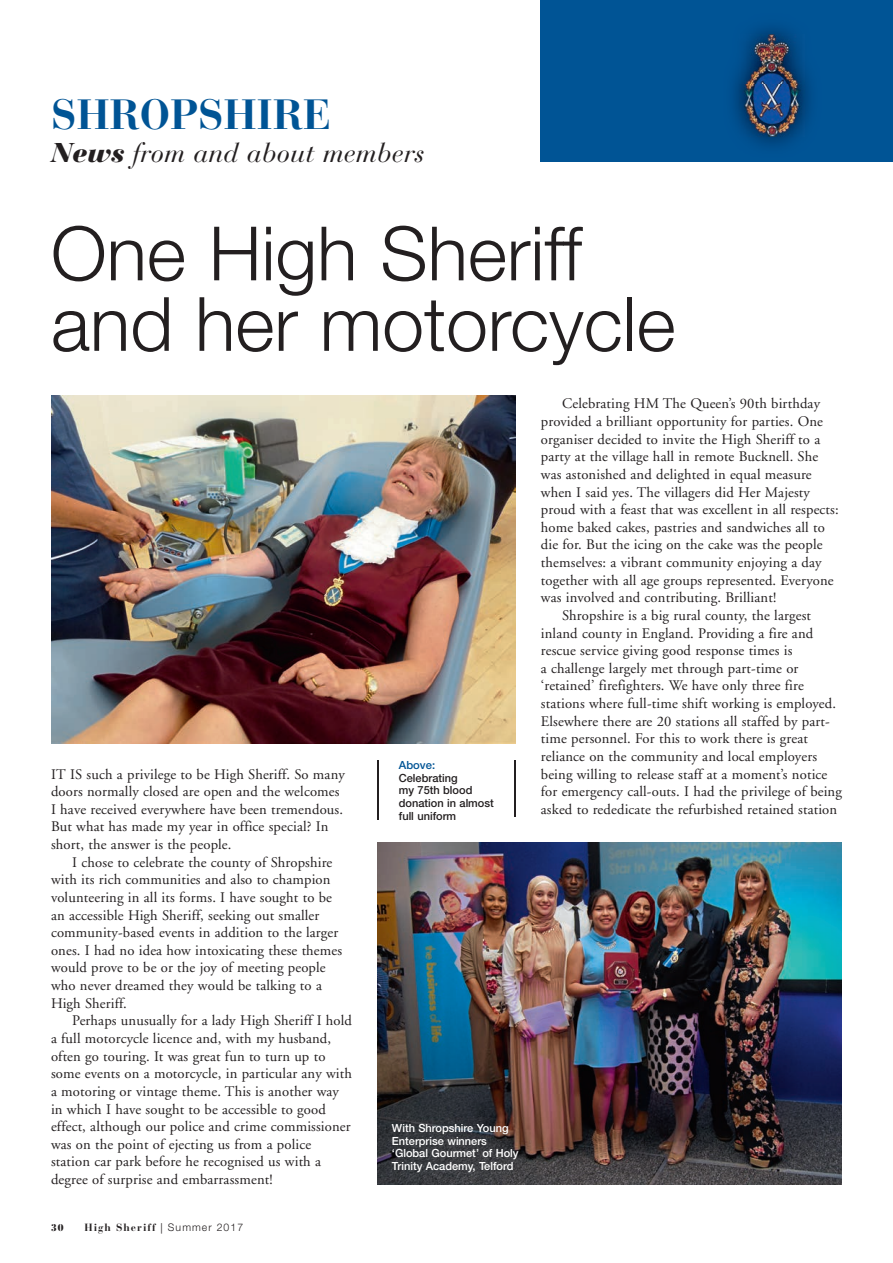
<style>
.page{position:relative;width:893px;height:1263px;background:#fff}
.page>*{position:absolute;margin:0;border:0;box-sizing:border-box;transform-origin:0 0}
.t1{font:300 75px/70.5px "Helvetica Neue";color:#231f20}
.t2{font:700 42px "Bauer Bodoni";color:#005495}
.t3{font:italic 27px "Bauer Bodoni";color:#231f20}
.t4{font:14.7px/17.5px "Adobe Garamond";letter-spacing:.01em;color:#231f20}
.t5{font:500 11.25px/12.8px "Helvetica Neue";color:#fff}
.t6{font:500 11.25px/12.8px "Helvetica Neue";color:#231f20}
.t7{font:500 11.25px "Helvetica Neue";color:#005495}
.t8{font:700 10.5px "Bauer Bodoni";letter-spacing:.1em;color:#231f20}
.t9{font:900 10.5px "Bauer Bodoni BT";color:#231f20}
.s1{font-weight:900}
.s2{font-weight:400}
.s3{font-family:"Helvetica Neue";font-weight:300}
</style>
<div class="page">
<div style="left:541px;top:0;width:352px;height:162px;background:#005495"></div>
<img style="left:733px;top:27px;width:78px;height:119px">
<img style="left:739px;top:34px;width:65px;height:102px">
<img style="left:378px;top:842px;width:464px;height:342px">
<img style="left:51px;top:395px;width:464px;height:349px">
<hr style="left:377px;top:760px;width:1px;height:60px;background:#231f20">
<hr style="left:514px;top:760px;width:1px;height:56px;background:#231f20">
<h2 class="t2" style="left:51px;top:89px;width:282px">SHRoPSHiRe</h2>
<h3 class="t3" style="left:51px;top:136px;width:375px"><span class="s1">News</span> from and about members</h3>
<h1 class="t1" style="left:51px;top:217px;width:626px">One High Sheriff and her motorcycle</h1>
<p class="t4" style="left:51px;top:765px;width:295px">IT IS such a privilege to be High Sheriff. So many doors normally closed are open and the welcomes I have received everywhere have been tremendous.<br>But what has made my year in office special? In short, the answer is the people.</p>
<p class="t4" style="left:51px;top:854px;width:293px;text-indent:21px">I chose to celebrate the county of Shropshire with its rich communities and also to champion volunteering in all its forms. I have sought to be an accessible High Sheriff, seeking out smaller community-based events in addition to the larger ones. I had no idea how intoxicating these themes would prove to be or the joy of meeting people who never dreamed they would be talking to a High Sheriff.</p>
<p class="t4" style="left:51px;top:1012px;width:303px;text-indent:21px">Perhaps unusually for a lady High Sheriff I hold a full motorcycle licence and, with my husband, often go touring. It was great fun to turn up to some events on a motorcycle, in particular any with a motoring or vintage theme. This is another way in which I have sought to be accessible to good effect, although our police and crime commissioner was on the point of ejecting us from a police station car park before he recognised us with a degree of surprise and embarrassment!</p>
<p class="t9" style="left:51px;top:1221px;width:14px">30</p>
<p class="t8" style="left:85px;top:1221px;width:160px">High Sheriff <span class="s2">|</span> <span class="s3">Summer 2017</span></p>
<p class="t7" style="left:399px;top:758px;width:38px">Above:</p>
<p class="t6" style="left:399px;top:771px;width:96px">Celebrating<br>my 75th blood donation in almost full uniform</p>
<p class="t4" style="left:562px;top:395px;width:259px">Celebrating HM The Queen’s 90th birthday</p>
<p class="t4" style="left:541px;top:413px;width:284px">provided a brilliant opportunity for parties. One</p>
<p class="t4" style="left:541px;top:431px;width:281px">organiser decided to invite the High Sheriff to a</p>
<p class="t4" style="left:541px;top:448px;width:279px">party at the village hall in remote Bucknell. She</p>
<p class="t4" style="left:541px;top:466px;width:272px">was astonished and delighted in equal measure</p>
<p class="t4" style="left:541px;top:483px;width:271px">when I said yes. The villagers did Her Majesty</p>
<p class="t4" style="left:541px;top:501px;width:299px">proud with a feast that was excellent in all respects:</p>
<p class="t4" style="left:541px;top:519px;width:285px">home baked cakes, pastries and sandwiches all to</p>
<p class="t4" style="left:541px;top:536px;width:283px">die for. But the icing on the cake was the people</p>
<p class="t4" style="left:541px;top:554px;width:282px">themselves: a vibrant community enjoying a day</p>
<p class="t4" style="left:541px;top:572px;width:294px">together with all age groups represented. Everyone</p>
<p class="t4" style="left:541px;top:589px;width:237px">was involved and contributing. Brilliant!</p>
<p class="t4" style="left:562px;top:607px;width:250px">Shropshire is a big rural county, the largest</p>
<p class="t4" style="left:541px;top:624px;width:274px">inland county in England. Providing a fire and</p>
<p class="t4" style="left:541px;top:642px;width:253px">rescue service giving good response times is</p>
<p class="t4" style="left:541px;top:660px;width:259px">a challenge largely met through part-time or</p>
<p class="t4" style="left:541px;top:677px;width:264px">‘retained’ firefighters. We have only three fire</p>
<p class="t4" style="left:541px;top:695px;width:297px">stations where full-time shift working is employed.</p>
<p class="t4" style="left:541px;top:713px;width:290px">Elsewhere there are 20 stations all staffed by part-</p>
<p class="t4" style="left:541px;top:730px;width:268px">time personnel. For this to work there is great</p>
<p class="t4" style="left:541px;top:748px;width:278px">reliance on the community and local employers</p>
<p class="t4" style="left:541px;top:765px;width:288px">being willing to release staff at a moment’s notice</p>
<p class="t4" style="left:541px;top:783px;width:303px">for emergency call-outs. I had the privilege of being</p>
<p class="t4" style="left:541px;top:801px;width:298px">asked to rededicate the refurbished retained station</p>
<p class="t5" style="left:392px;top:1121px;width:128px">With Shropshire Young<br>Enterprise winners ‘Global Gourmet’ of Holy<br>Trinity Academy, Telford</p>
</div>
